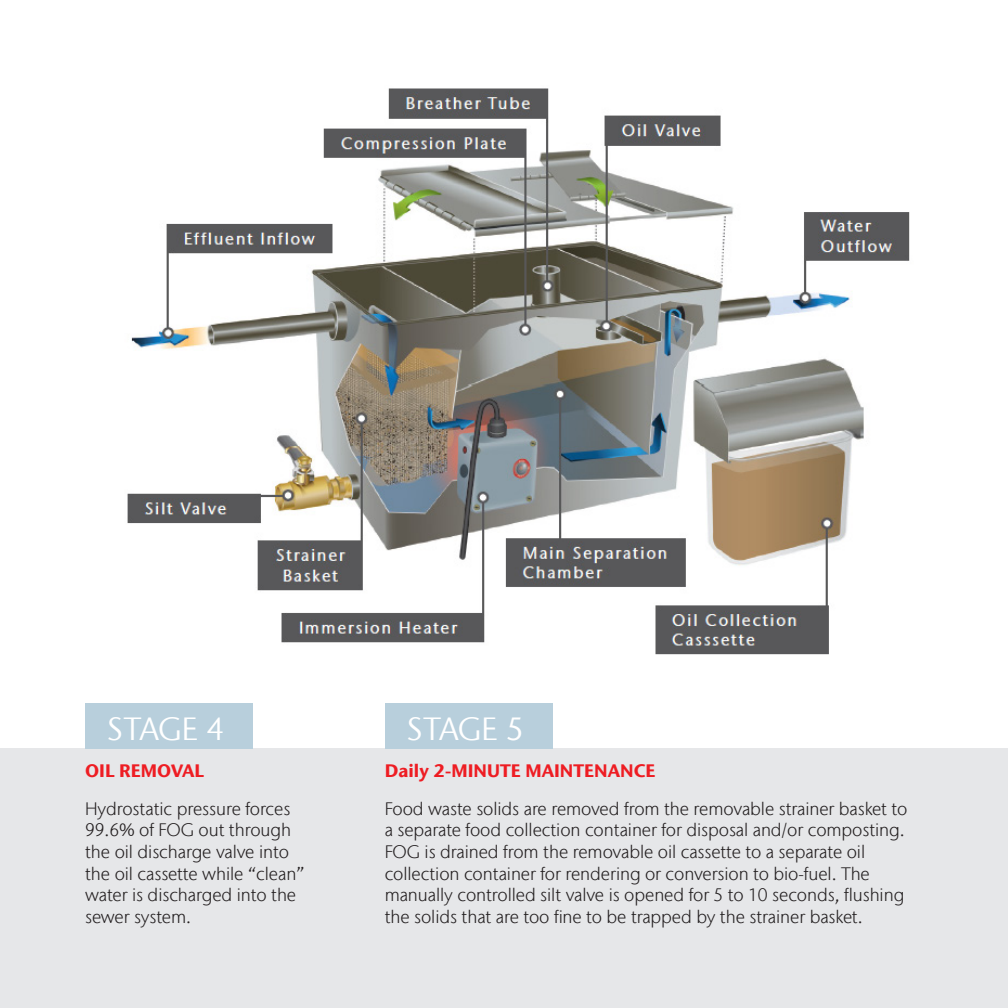
<style>
.page{position:relative;width:1008px;height:1008px;background:#fff}
.page>*{position:absolute;margin:0;border:0;box-sizing:border-box;transform-origin:0 0}
.t1{font:32px "Stone Sans IIITC Com";letter-spacing:-.015em;color:#fff}
.t2{font:300 18px/21.6px "Stone Sans IIITC Com";letter-spacing:-.005em;color:#231f20}
.t3{font:700 18px "Stone Sans IIITC Com";color:#ee1d23}
</style>
<div class="page">
<img style="left:127px;top:88px;width:783px;height:567px">
<div style="left:0;top:749px;width:1008px;height:259px;background:#e6e7e9"></div>
<div style="left:85px;top:703px;width:168px;height:46px;background:#b8cfdc"></div>
<div style="left:385px;top:703px;width:167px;height:46px;background:#b8cfdc"></div>
<p class="t1" style="left:107px;top:709px;width:119px">STAGE 4</p>
<p class="t1" style="left:407px;top:709px;width:119px">STAGE 5</p>
<p class="t3" style="left:85px;top:759px;width:120px">OIL REMOVAL</p>
<p class="t3" style="left:385px;top:759px;width:273px">Daily 2-MINUTE MAINTENANCE</p>
<p class="t2" style="left:85px;top:798px;width:207px">Hydrostatic pressure forces<br>99.6% of FOG out through</p>
<p class="t2" style="left:85px;top:841px;width:205px">the oil discharge valve into</p>
<p class="t2" style="left:85px;top:862px;width:221px">the oil cassette while “clean” water is discharged into the</p>
<p class="t2" style="left:85px;top:906px;width:107px">sewer system.</p>
<p class="t2" style="left:385px;top:798px;width:524px">Food waste solids are removed from the removable strainer basket to a separate food collection container for disposal and/or composting.<br>FOG is drained from the removable oil cassette to a separate oil collection container for rendering or conversion to bio-fuel. The manually controlled silt valve is opened for 5 to 10 seconds, flushing the solids that are too fine to be trapped by the strainer basket.</p>
</div>
